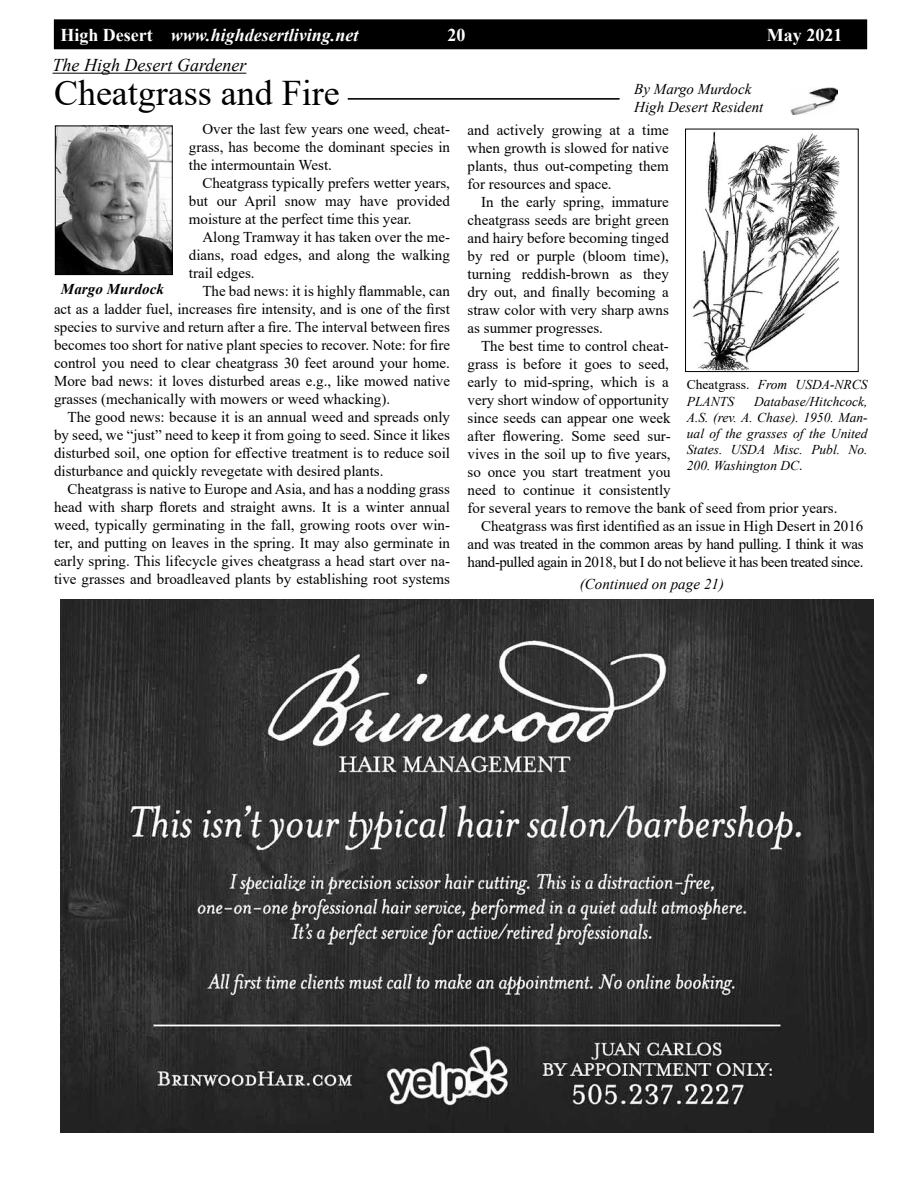
<style>
.page{position:relative;width:918px;height:1188px;background:#fff}
.page>*{position:absolute;margin:0;border:0;box-sizing:border-box;transform-origin:0 0}
.t1{font:36px "Times New Roman";color:#000}
.t2{font:italic 700 18px "Times New Roman";color:#fefefe}
.t3{font:italic 18px "Times New Roman";color:#000}
.t4{font:700 18px "Times New Roman";color:#fefefe}
.t5{font:15px/18px "Times New Roman";color:#000;text-align:justify}
.t6{font:15px "Times New Roman";letter-spacing:-.03em;color:#000}
.t7{font:italic 15px/18px "Times New Roman";color:#000}
.t8{font:italic 700 15px "Times New Roman";letter-spacing:.005em;color:#000}
.t9{font:italic 13.5px/16.2px "Times New Roman";color:#000}
.s1{font-style:normal}
</style>
<div class="page">
<div style="left:54px;top:20px;width:813px;height:29px;background:#000"></div>
<div style="left:54px;top:19px;width:813px;height:30px;border:1px solid #000"></div>
<hr style="left:53px;top:73px;width:193px;height:1px;background:#000">
<img style="left:791px;top:87px;width:47px;height:28px">
<img style="left:57px;top:128px;width:114px;height:145px">
<div style="left:55px;top:126px;width:118px;height:149px;border:1px solid #000"></div>
<hr style="left:348px;top:98px;width:272px;height:1px;background:#000">
<hr style="left:348px;top:99px;width:272px;height:1px;background:#000">
<img style="left:693px;top:131px;width:147px;height:239px">
<div style="left:685px;top:129px;width:174px;height:243px;border:1px solid #000"></div>
<img style="left:60px;top:600px;width:813px;height:532px">
<p class="t2" style="left:60px;top:22px;width:299px"><span class="s1">High Desert</span> www.highdesertliving.net</p>
<p class="t4" style="left:447px;top:22px;width:19px">20</p>
<p class="t4" style="left:767px;top:22px;width:77px">May 2021</p>
<p class="t3" style="left:53px;top:53px;width:195px">The High Desert Gardener</p>
<h1 class="t1" style="left:54px;top:68px;width:287px">Cheatgrass and Fire</h1>
<p class="t7" style="left:634px;top:80px;width:131px">By Margo Murdock<br>High Desert Resident</p>
<p class="t5" style="left:189px;top:120px;width:263px;text-indent:14px">Over the last few years one weed, cheat&shy;grass, has become the dominant species in the intermountain West.</p>
<p class="t5" style="left:189px;top:174px;width:263px;text-indent:14px">Cheatgrass typically prefers wetter years, but our April snow may have provided moisture at the perfect time this year.</p>
<p class="t5" style="left:189px;top:228px;width:263px;text-indent:14px">Along Tramway it has taken over the me&shy;dians, road edges, and along the walking trail edges.</p>
<p class="t5" style="left:54px;top:282px;width:398px;text-indent:148px">The bad news: it is highly flammable, can act as a ladder fuel, increases fire intensity, and is one of the first species to survive and return after a fire. The interval between fires becomes too short for native plant species to recover. Note: for fire control you need to clear cheatgrass 30 feet around your home.<br>More bad news: it loves disturbed areas e.g., like mowed native grasses (mechanically with mowers or weed whacking).</p>
<p class="t5" style="left:54px;top:408px;width:398px;text-indent:13px">The good news: because it is an annual weed and spreads only by seed, we “just” need to keep it from going to seed. Since it likes disturbed soil, one option for effective treatment is to reduce soil disturbance and quickly revegetate with desired plants.</p>
<p class="t5" style="left:54px;top:480px;width:398px;text-indent:13px">Cheatgrass is native to Europe and Asia, and has a nodding grass head with sharp florets and straight awns. It is a winter annual weed, typically germinating in the fall, growing roots over win&shy;ter, and putting on leaves in the spring. It may also germinate in early spring. This lifecycle gives cheatgrass a head start over na&shy;tive grasses and broadleaved plants by establishing root systems</p>
<p class="t8" style="left:61px;top:279px;width:104px">Margo Murdock</p>
<p class="t5" style="left:468px;top:121px;width:203px">and actively growing at a time when growth is slowed for native plants, thus out-competing them for resources and space.</p>
<p class="t5" style="left:468px;top:193px;width:203px;text-indent:14px">In the early spring, immature cheatgrass seeds are bright green and hairy before becoming tinged by red or purple (bloom time), turning reddish-brown as they dry out, and finally becoming a straw color with very sharp awns as summer progresses.</p>
<p class="t5" style="left:481px;top:337px;width:189px">The best time to control cheat-</p>
<p class="t5" style="left:468px;top:355px;width:203px">grass is before it goes to seed,</p>
<p class="t5" style="left:468px;top:373px;width:203px">early to mid-spring, which is a</p>
<p class="t5" style="left:468px;top:391px;width:203px">very short window of opportunity</p>
<p class="t5" style="left:468px;top:409px;width:205px">since seeds can appear one week</p>
<p class="t5" style="left:468px;top:427px;width:205px">after flowering. Some seed sur-</p>
<p class="t5" style="left:468px;top:445px;width:205px">vives in the soil up to five years,</p>
<p class="t5" style="left:468px;top:463px;width:205px">so once you start treatment you</p>
<p class="t5" style="left:468px;top:481px;width:205px">need to continue it consistently</p>
<p class="t5" style="left:468px;top:499px;width:371px">for several years to remove the bank of seed from prior years.</p>
<p class="t5" style="left:481px;top:517px;width:384px">Cheatgrass was first identified as an issue in High Desert in 2016</p>
<p class="t6" style="left:468px;top:534px;width:397px">and was treated in the common areas by hand pulling. I think it was</p>
<p class="t6" style="left:468px;top:552px;width:397px">hand-pulled again in 2018, but I do not believe it has been treated since.</p>
<p class="t9" style="left:687px;top:376px;width:182px"><span class="s1">Cheatgrass.</span> From USDA-NRCS<br>PLANTS</p>
<p class="t9" style="left:687px;top:393px;width:182px;text-align:justify;text-indent:67px">Database/Hitchcock, A.S. (rev. A. Chase). 1950. Man&shy;ual of the grasses of the United States. USDA Misc. Publ. No.<br>200. Washington DC<span class="s1">.</span></p>
<p class="t7" style="left:580px;top:575px;width:146px">(Continued on page 21)</p>
</div>
